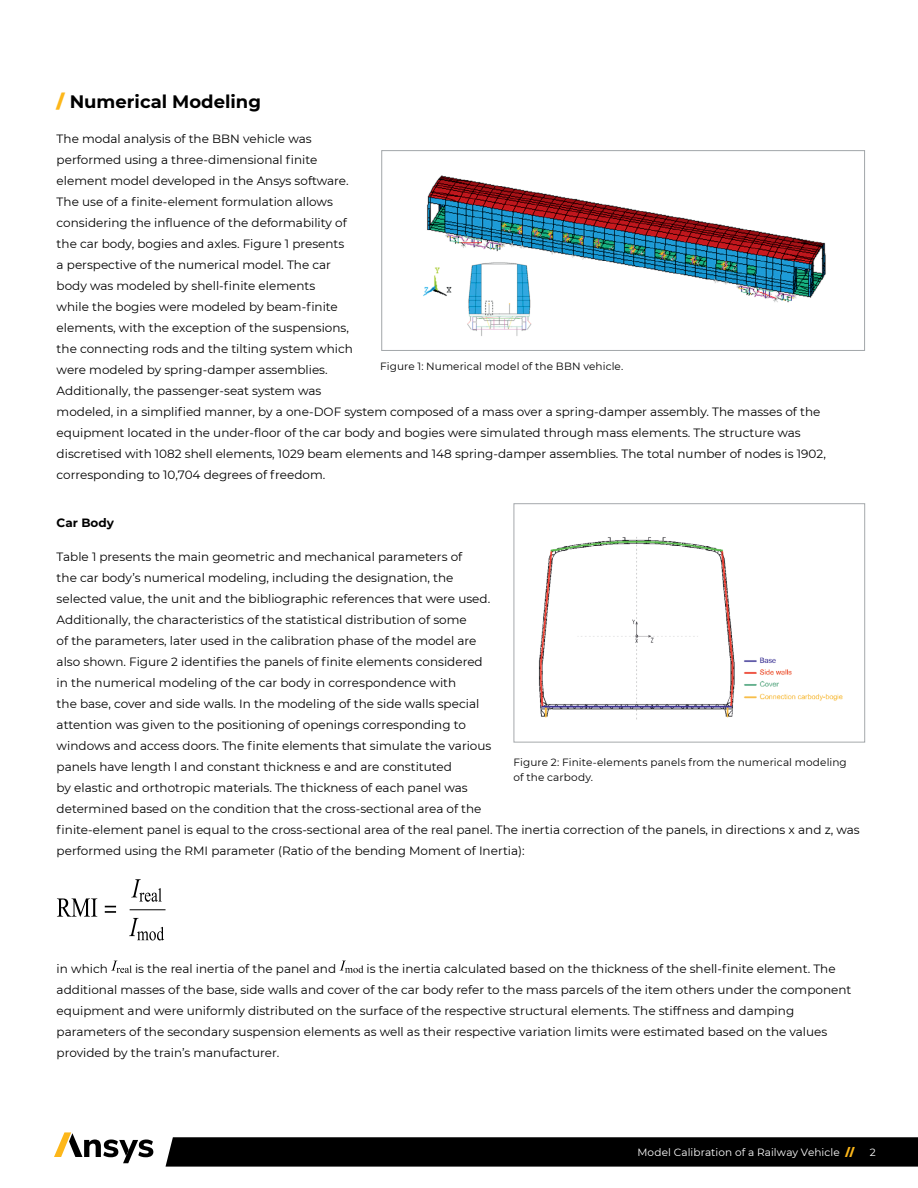
<style>
.page{position:relative;width:918px;height:1188px;background:#fff}
.page>*{position:absolute;margin:0;border:0;box-sizing:border-box;transform-origin:0 0}
.t1{font:700 18px "Montserrat";color:#000}
.t2{font:12px/21px "Montserrat";color:#000}
.t3{font:700 12px "Montserrat";color:#000}
.t4{font:10.5px/15px "Montserrat";letter-spacing:.01em;color:#000}
.t5{font:10.5px "Montserrat";letter-spacing:.01em;color:#fff}
.s1{font-weight:900;color:#fdb71a}
</style>
<div class="page">
<svg style="left:166px;top:1137px;width:752px;height:30px;background:#060606"></svg>
<svg style="left:54px;top:1132px;width:99px;height:31px"></svg>
<svg style="left:111px;top:961px;width:21px;height:12px"></svg>
<svg style="left:339px;top:961px;width:24px;height:12px"></svg>
<svg style="left:57px;top:898px;width:40px;height:19px"></svg>
<svg style="left:105px;top:906px;width:11px;height:7px"></svg>
<svg style="left:131px;top:879px;width:31px;height:23px"></svg>
<hr style="left:130px;top:909px;width:36px;height:1px;background:#000">
<svg style="left:129px;top:918px;width:35px;height:22px"></svg>
<img style="left:423px;top:175px;width:403px;height:161px">
<div style="left:381px;top:150px;width:484px;height:201px;border:1px solid #a5a9ac"></div>
<img style="left:538px;top:537px;width:305px;height:183px">
<div style="left:514px;top:503px;width:351px;height:239px;border:1px solid #a5a9ac"></div>
<h1 class="t1" style="left:57px;top:89px;width:206px"><span class="s1">/</span> Numerical Modeling</h1>
<p class="t2" style="left:57px;top:127px;width:771px">The modal analysis of the BBN vehicle was<br>performed using a three-dimensional finite<br>element model developed in the Ansys software.<br>The use of a finite-element formulation allows<br>considering the influence of the deformability of<br>the car body, bogies and axles. Figure 1 presents<br>a perspective of the numerical model. The car<br>body was modeled by shell-finite elements<br>while the bogies were modeled by beam-finite<br>elements, with the exception of the suspensions,<br>the connecting rods and the tilting system which<br>were modeled by spring-damper assemblies.<br>Additionally, the passenger-seat system was<br>modeled, in a simplified manner, by a one-DOF system composed of a mass over a spring-damper assembly. The masses of the equipment located in the under-floor of the car body and bogies were simulated through mass elements. The structure was discretised with 1082 shell elements, 1029 beam elements and 148 spring-damper assemblies. The total number of nodes is 1902, corresponding to 10,704 degrees of freedom.</p>
<p class="t3" style="left:57px;top:514px;width:59px">Car Body</p>
<p class="t2" style="left:57px;top:546px;width:805px">Table 1 presents the main geometric and mechanical parameters of<br>the car body’s numerical modeling, including the designation, the<br>selected value, the unit and the bibliographic references that were used.<br>Additionally, the characteristics of the statistical distribution of some<br>of the parameters, later used in the calibration phase of the model are<br>also shown. Figure 2 identifies the panels of finite elements considered<br>in the numerical modeling of the car body in correspondence with<br>the base, cover and side walls. In the modeling of the side walls special<br>attention was given to the positioning of openings corresponding to<br>windows and access doors. The finite elements that simulate the various<br>panels have length l and constant thickness e and are constituted<br>by elastic and orthotropic materials. The thickness of each panel was<br>determined based on the condition that the cross-sectional area of the<br>finite-element panel is equal to the cross-sectional area of the real panel. The inertia correction of the panels, in directions x and z, was performed using the RMI parameter (Ratio of the bending Moment of Inertia):</p>
<p class="t4" style="left:380px;top:358px;width:245px">Figure 1: Numerical model of the BBN vehicle.</p>
<p class="t4" style="left:514px;top:755px;width:335px">Figure 2: Finite-elements panels from the numerical modeling of the carbody.</p>
<p class="t2" style="left:57px;top:958px;width:796px;text-indent:310px">is the inertia calculated based on the thickness of the shell-finite element. The additional masses of the base, side walls and cover of the car body refer to the mass parcels of the item others under the component equipment and were uniformly distributed on the surface of the respective structural elements. The stiffness and damping parameters of the secondary suspension elements as well as their respective variation limits were estimated based on the values provided by the train’s manufacturer.</p>
<p class="t2" style="left:57px;top:958px;width:53px">in which</p>
<p class="t2" style="left:135px;top:958px;width:203px">is the real inertia of the panel and</p>
<p class="t5" style="left:637px;top:1145px;width:218px">Model Calibration of a Railway Vehicle <span class="s1">//</span></p>
<p class="t5" style="left:870px;top:1145px;width:7px">2</p>
</div>
